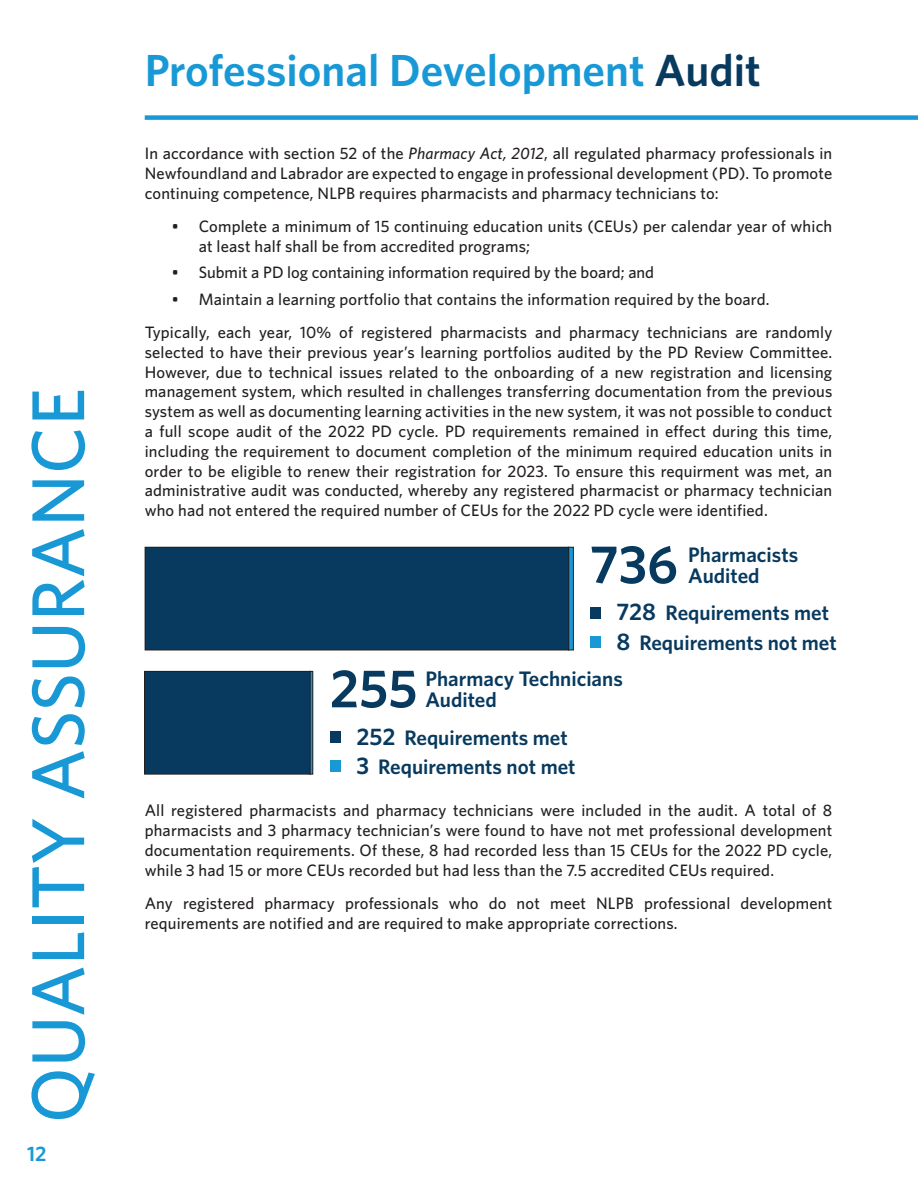
<style>
.page{position:relative;width:918px;height:1188px;background:#fff}
.page>*{position:absolute;margin:0;border:0;box-sizing:border-box;transform-origin:0 0}
.t1{font:500 75px "Whitney";color:#1899d6}
.t2{font:600 54px "Whitney";color:#083a5f}
.t3{font:600 45px "Whitney";color:#1899d6}
.t4{font:600 21px/21px "Whitney";color:#083a5f}
.t5{font:600 21px "Whitney";color:#1899d6}
.t6{font:500 16.5px/19.8px "Whitney";letter-spacing:.01em;color:#231f20;text-align:justify}
.s1{color:#083a5f}
.s2{font-style:italic}
.s3{font-size:24px}
</style>
<div class="page">
<div style="left:145px;top:115px;width:773px;height:5px;background:#1899d6"></div>
<div style="left:590px;top:607px;width:10px;height:12px;background:#083a5f"></div>
<div style="left:590px;top:636px;width:10px;height:12px;background:#1899d6"></div>
<div style="left:330px;top:732px;width:10px;height:11px;background:#083a5f"></div>
<div style="left:330px;top:761px;width:10px;height:11px;background:#1899d6"></div>
<div style="left:309px;top:671px;width:4px;height:104px;border:1px solid #231f20"></div>
<div style="left:145px;top:671px;width:165px;height:103px;background:#083a5f"></div>
<div style="left:144px;top:671px;width:167px;height:104px;border:1px solid #231f20"></div>
<div style="left:568px;top:547px;width:5px;height:103px;background:#1899d6"></div>
<div style="left:568px;top:547px;width:6px;height:103px;border:1px solid #231f20"></div>
<div style="left:145px;top:547px;width:424px;height:103px;background:#083a5f"></div>
<div style="left:145px;top:547px;width:424px;height:103px;border:1px solid #231f20"></div>
<h1 class="t1" style="left:13px;top:1123px;width:737px;rotate:-90deg">QUALITY ASSURANCE</h1>
<p class="t5" style="left:27px;top:1141px;width:21px">12</p>
<h3 class="t3" style="left:145px;top:44px;width:618px">Professional Development <span class="s1">Audit</span></h3>
<p class="t6" style="left:145px;top:143px;width:689px">In accordance with section 52 of the <span class="s2">Pharmacy Act, 2012</span>, all regulated pharmacy professionals in Newfoundland and Labrador are expected to engage in professional development (PD). To promote continuing competence, NLPB requires pharmacists and pharmacy technicians to:</p>
<p class="t6" style="left:199px;top:216px;width:635px;text-indent:-27px">• Complete a minimum of 15 continuing education units (CEUs) per calendar year of which at least half shall be from accredited programs;</p>
<p class="t6" style="left:172px;top:262px;width:484px">• Submit a PD log containing information required by the board; and</p>
<p class="t6" style="left:145px;top:282px;width:689px;line-height:33.3px;text-indent:27px">• Maintain a learning portfolio that contains the information required by the board.<br>Typically, each year, 10% of registered pharmacists and pharmacy technicians are randomly</p>
<p class="t6" style="left:145px;top:342px;width:689px">selected to have their previous year’s learning portfolios audited by the PD Review Committee.<br>However, due to technical issues related to the onboarding of a new registration and licensing management system, which resulted in challenges transferring documentation from the previous system as well as documenting learning activities in the new system, it was not possible to conduct a full scope audit of the 2022 PD cycle. PD requirements remained in effect during this time, including the requirement to document completion of the minimum required education units in order to be eligible to renew their registration for 2023. To ensure this requirment was met, an administrative audit was conducted, whereby any registered pharmacist or pharmacy technician who had not entered the required number of CEUs for the 2022 PD cycle were identified.</p>
<h2 class="t2" style="left:590px;top:532px;width:90px">736</h2>
<p class="t4" style="left:688px;top:544px;width:112px">Pharmacists<br>Audited</p>
<p class="t4" style="left:616px;top:597px;width:222px;line-height:30.2px"><span class="s3">728</span> Requirements met<br><span class="s3">8</span> Requirements not met</p>
<h2 class="t2" style="left:330px;top:656px;width:89px">255</h2>
<p class="t4" style="left:425px;top:668px;width:199px">Pharmacy Technicians<br>Audited</p>
<p class="t4" style="left:356px;top:723px;width:221px;line-height:29.1px"><span class="s3">252</span> Requirements met<br><span class="s3">3</span> Requirements not met</p>
<p class="t6" style="left:145px;top:800px;width:689px">All registered pharmacists and pharmacy technicians were included in the audit. A total of 8 pharmacists and 3 pharmacy technician’s were found to have not met professional development documentation requirements. Of these, 8 had recorded less than 15 CEUs for the 2022 PD cycle, while 3 had 15 or more CEUs recorded but had less than the 7.5 accredited CEUs required.</p>
<p class="t6" style="left:145px;top:893px;width:689px">Any registered pharmacy professionals who do not meet NLPB professional development requirements are notified and are required to make appropriate corrections.</p>
</div>
